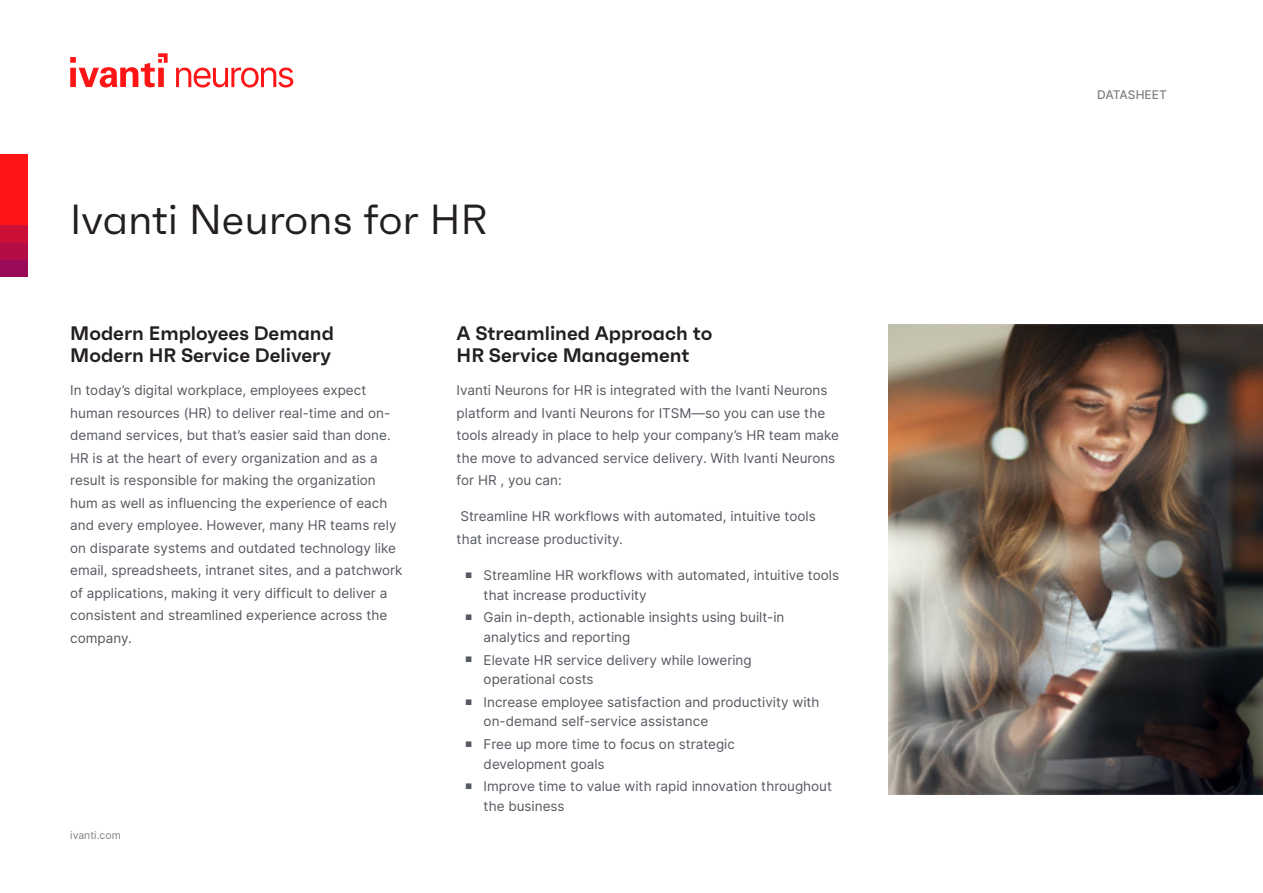
<style>
.page{position:relative;width:1263px;height:893px;background:#fff}
.page>*{position:absolute;margin:0;border:0;box-sizing:border-box;transform-origin:0 0}
.Main_title{font:42px "Faktum";color:#231f20}
.Heading_1{font:600 19.5px/22.5px "Faktum";color:#231f20}
.t1{font:13.5px/22.5px "Inter";color:#555960}
.t2{font:500 12px "Inter";letter-spacing:-.005em;color:#848182}
.t3{font:10.5px "Inter";color:#848182}
</style>
<div class="page">
<div style="left:0;top:154px;width:27px;height:122px;background:#ff1515"></div>
<div style="left:0;top:259px;width:27px;height:17px;background:#990a57"></div>
<div style="left:0;top:242px;width:27px;height:17px;background:#b30d47"></div>
<div style="left:0;top:225px;width:27px;height:17px;background:#cc0f36"></div>
<svg style="left:70px;top:53px;width:98px;height:34px"></svg>
<svg style="left:176px;top:68px;width:117px;height:20px"></svg>
<img style="left:888px;top:324px;width:375px;height:470px">
<p class="Main_title" style="left:70px;top:194px;width:419px">Ivanti Neurons for HR</p>
<p class="Heading_1" style="left:70px;top:321px;width:265px">Modern Employees Demand<br>Modern HR Service Delivery</p>
<p class="t1" style="left:70px;top:379px;width:334px">In today’s digital workplace, employees expect human resources (HR) to deliver real-time and on&shy;demand services, but that’s easier said than done.<br>HR is at the heart of every organization and as a result is responsible for making the organization hum as well as influencing the experience of each and every employee. However, many HR teams rely on disparate systems and outdated technology like email, spreadsheets, intranet sites, and a patchwork of applications, making it very difficult to deliver a consistent and streamlined experience across the company.</p>
<p class="t3" style="left:70px;top:828px;width:52px">ivanti.com</p>
<p class="Heading_1" style="left:457px;top:321px;width:257px">A Streamlined Approach to<br>HR Service Management</p>
<p class="t1" style="left:457px;top:379px;width:384px">Ivanti Neurons for HR is integrated with the Ivanti Neurons platform and Ivanti Neurons for ITSM—so you can use the tools already in place to help your company’s HR team make the move to advanced service delivery. With Ivanti Neurons for HR , you can:</p>
<p class="t1" style="left:457px;top:505px;width:361px">Streamline HR workflows with automated, intuitive tools that increase productivity.</p>
<p class="t1" style="left:484px;top:565px;width:357px;line-height:19.5px;text-indent:-18px"><sup>■</sup> Streamline HR workflows with automated, intuitive tools that increase productivity</p>
<p class="t1" style="left:484px;top:607px;width:302px;line-height:19.5px;text-indent:-18px"><sup>■</sup> Gain in-depth, actionable insights using built-in analytics and reporting</p>
<p class="t1" style="left:484px;top:650px;width:270px;line-height:19.5px;text-indent:-18px"><sup>■</sup> Elevate HR service delivery while lowering operational costs</p>
<p class="t1" style="left:484px;top:692px;width:337px;line-height:19.5px;text-indent:-18px"><sup>■</sup> Increase employee satisfaction and productivity with on-demand self-service assistance</p>
<p class="t1" style="left:484px;top:734px;width:253px;line-height:19.5px;text-indent:-18px"><sup>■</sup> Free up more time to focus on strategic development goals</p>
<p class="t1" style="left:484px;top:776px;width:350px;line-height:19.5px;text-indent:-18px"><sup>■</sup> Improve time to value with rapid innovation throughout the business</p>
<p class="t2" style="left:1097px;top:86px;width:71px">DATASHEET</p>
</div>
